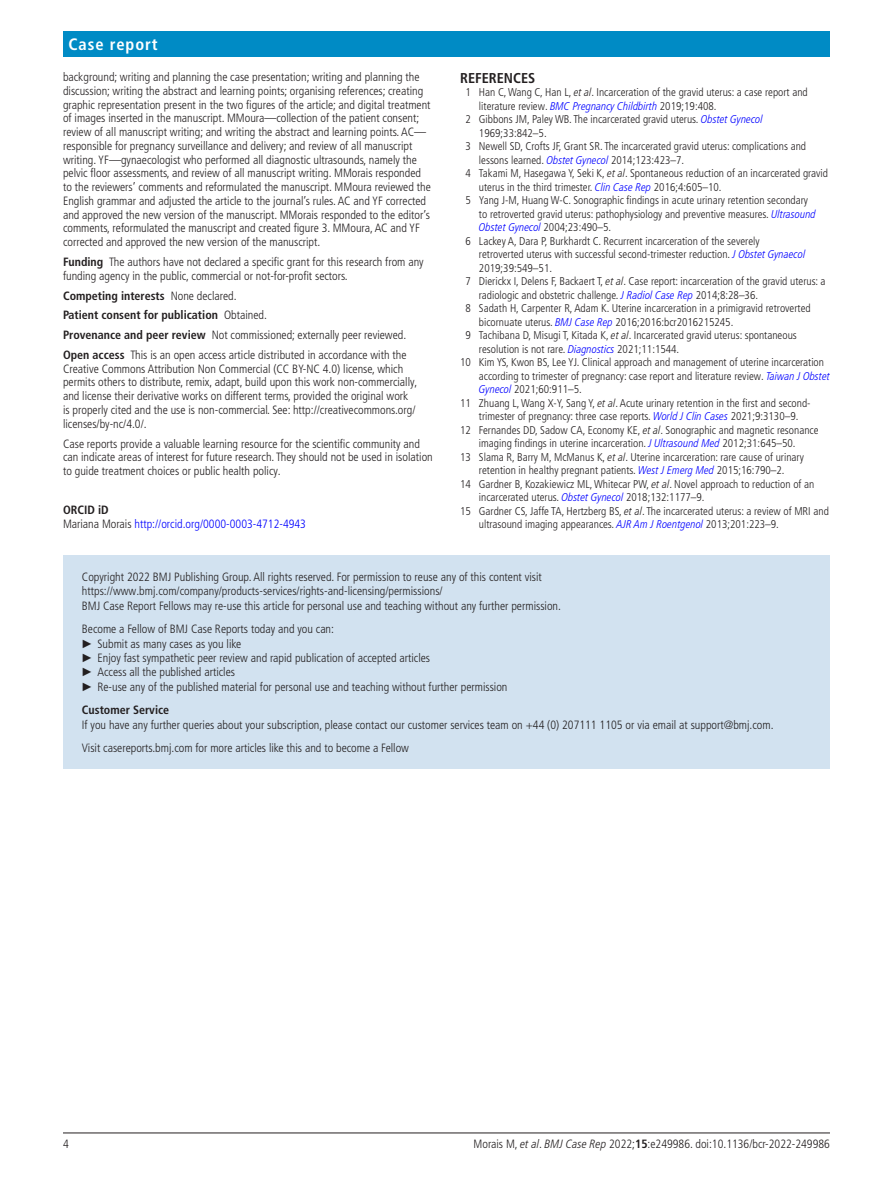
<style>
.page{position:relative;width:893px;height:1191px;background:#fff}
.page>*{position:absolute;margin:0;border:0;box-sizing:border-box;transform-origin:0 0}
.t1{font:700 condensed 16.5px "Frutiger LT Pro";letter-spacing:.055em;color:#fff}
.t2{font:700 condensed 14.25px "Frutiger LT Std";color:#231f20}
.t3{font:300 condensed 12px/13.8px "Frutiger LT Pro";color:#231f20}
.t4{font:300 condensed 12px/13.8px "Frutiger LT Pro";color:#00f}
.t5{font:700 condensed 12px "Frutiger LT Pro";color:#231f20}
.t6{font:300 condensed 11.25px "Frutiger LT Pro";color:#231f20}
.s1{font-weight:700}
.s2{font-weight:700;color:#231f20}
.s3{color:#231f20}
.s4{font-style:italic}
.s5{font-style:italic;color:#00f}
.s6{font-family:"Arial";font-weight:400;font-stretch:normal}
</style>
<div class="page">
<hr style="left:63px;top:1132px;width:767px;height:1px;background:#231f20">
<div style="left:63px;top:31px;width:767px;height:25px;background:#008bc5"></div>
<div style="left:63px;top:555px;width:767px;height:213px;background:#d2e2f0"></div>
<h1 class="t1" style="left:69px;top:34px;width:91px">Case report</h1>
<p class="t3" style="left:63px;top:70px;width:369px">background; writing and planning the case presentation; writing and planning the discussion; writing the abstract and learning points; organising references; creating graphic representation present in the two figures of the article; and digital treatment of images inserted in the manuscript. MMoura—collection of the patient consent; review of all manuscript writing; and writing the abstract and learning points. AC— responsible for pregnancy surveillance and delivery; and review of all manuscript writing. YF—gynaecologist who performed all diagnostic ultrasounds, namely the pelvic floor assessments, and review of all manuscript writing. MMorais responded to the reviewers’ comments and reformulated the manuscript. MMoura reviewed the English grammar and adjusted the article to the journal’s rules. AC and YF corrected and approved the new version of the manuscript. MMorais responded to the editor’s comments, reformulated the manuscript and created figure 3. MMoura, AC and YF corrected and approved the new version of the manuscript.</p>
<p class="t3" style="left:63px;top:255px;width:362px"><span class="s1">Funding</span> The authors have not declared a specific grant for this research from any funding agency in the public, commercial or not-for-profit sectors.</p>
<p class="t3" style="left:63px;top:286px;width:345px;line-height:19.8px"><span class="s1">Competing interests</span> None declared.<br><span class="s1">Patient consent for publication</span> Obtained.<br><span class="s1">Provenance and peer review</span> Not commissioned; externally peer reviewed.<br><span class="s1">Open access</span> This is an open access article distributed in accordance with the</p>
<p class="t3" style="left:63px;top:362px;width:356px">Creative Commons Attribution Non Commercial (CC BY-NC 4.0) license, which permits others to distribute, remix, adapt, build upon this work non-commercially, and license their derivative works on different terms, provided the original work is properly cited and the use is non-commercial. See: http://creativecommons.org/ licenses/by-nc/4.0/.</p>
<p class="t3" style="left:63px;top:436px;width:371px">Case reports provide a valuable learning resource for the scientific community and can indicate areas of interest for future research. They should not be used in isolation to guide treatment choices or public health policy.</p>
<p class="t4" style="left:63px;top:503px;width:245px"><span class="s2">ORCID iD<br></span><span class="s3">Mariana Morais</span> http://orcid.org/0000-0003-4712-4943</p>
<p class="t2" style="left:460px;top:69px;width:77px">REFERENCES</p>
<p class="t6" style="left:465px;top:86px;width:344px">1 Han C, Wang C, Han L, <span class="s4">et al</span>. Incarceration of the gravid uterus: a case report and</p>
<p class="t6" style="left:479px;top:99px;width:239px">literature review. <span class="s5">BMC Pregnancy Childbirth</span> 2019;19:408.</p>
<p class="t6" style="left:465px;top:113px;width:299px">2 Gibbons JM, Paley WB. The incarcerated gravid uterus. <span class="s5">Obstet Gynecol</span></p>
<p class="t6" style="left:479px;top:126px;width:69px">1969;33:842–5.</p>
<p class="t6" style="left:465px;top:140px;width:342px">3 Newell SD, Crofts JF, Grant SR. The incarcerated gravid uterus: complications and</p>
<p class="t6" style="left:479px;top:153px;width:207px">lessons learned. <span class="s5">Obstet Gynecol</span> 2014;123:423–7.</p>
<p class="t6" style="left:465px;top:167px;width:364px">4 Takami M, Hasegawa Y, Seki K, <span class="s4">et al</span>. Spontaneous reduction of an incarcerated gravid</p>
<p class="t6" style="left:479px;top:180px;width:244px">uterus in the third trimester. <span class="s5">Clin Case Rep</span> 2016;4:605–10.</p>
<p class="t6" style="left:465px;top:194px;width:344px">5 Yang J-M, Huang W-C. Sonographic findings in acute urinary retention secondary</p>
<p class="t6" style="left:479px;top:207px;width:338px">to retroverted gravid uterus: pathophysiology and preventive measures. <span class="s5">Ultrasound</span></p>
<p class="t6" style="left:479px;top:221px;width:134px"><span class="s5">Obstet Gynecol</span> 2004;23:490–5.</p>
<p class="t6" style="left:465px;top:234px;width:296px">6 Lackey A, Dara P, Burkhardt C. Recurrent incarceration of the severely</p>
<p class="t6" style="left:479px;top:248px;width:328px">retroverted uterus with successful second-trimester reduction. <span class="s5">J Obstet Gynaecol</span></p>
<p class="t6" style="left:479px;top:261px;width:75px">2019;39:549–51.</p>
<p class="t6" style="left:465px;top:275px;width:362px">7 Dierickx I, Delens F, Backaert T, <span class="s4">et al</span>. Case report: incarceration of the gravid uterus: a</p>
<p class="t6" style="left:479px;top:288px;width:281px">radiologic and obstetric challenge. <span class="s5">J Radiol Case Rep</span> 2014;8:28–36.</p>
<p class="t6" style="left:465px;top:302px;width:347px">8 Sadath H, Carpenter R, Adam K. Uterine incarceration in a primigravid retroverted</p>
<p class="t6" style="left:479px;top:315px;width:256px">bicornuate uterus. <span class="s5">BMJ Case Rep</span> 2016;2016:bcr2016215245.</p>
<p class="t6" style="left:465px;top:329px;width:333px">9 Tachibana D, Misugi T, Kitada K, <span class="s4">et al</span>. Incarcerated gravid uterus: spontaneous</p>
<p class="t6" style="left:479px;top:342px;width:202px">resolution is not rare. <span class="s5">Diagnostics</span> 2021;11:1544.</p>
<p class="t6" style="left:460px;top:356px;width:365px">10 Kim YS, Kwon BS, Lee YJ. Clinical approach and management of uterine incarceration</p>
<p class="t6" style="left:479px;top:369px;width:352px">according to trimester of pregnancy: case report and literature review. <span class="s5">Taiwan J Obstet</span></p>
<p class="t6" style="left:479px;top:383px;width:104px"><span class="s5">Gynecol</span> 2021;60:911–5.</p>
<p class="t6" style="left:460px;top:396px;width:352px">11 Zhuang L, Wang X-Y, Sang Y, <span class="s4">et al</span>. Acute urinary retention in the first and second-</p>
<p class="t6" style="left:479px;top:410px;width:321px">trimester of pregnancy: three case reports. <span class="s5">World J Clin Cases</span> 2021;9:3130–9.</p>
<p class="t6" style="left:460px;top:423px;width:360px">12 Fernandes DD, Sadow CA, Economy KE, <span class="s4">et al</span>. Sonographic and magnetic resonance</p>
<p class="t6" style="left:479px;top:437px;width:318px">imaging findings in uterine incarceration. <span class="s5">J Ultrasound Med</span> 2012;31:645–50.</p>
<p class="t6" style="left:460px;top:450px;width:345px">13 Slama R, Barry M, McManus K, <span class="s4">et al</span>. Uterine incarceration: rare cause of urinary</p>
<p class="t6" style="left:479px;top:464px;width:307px">retention in healthy pregnant patients. <span class="s5">West J Emerg Med</span> 2015;16:790–2.</p>
<p class="t6" style="left:460px;top:477px;width:356px">14 Gardner B, Kozakiewicz ML, Whitecar PW, <span class="s4">et al</span>. Novel approach to reduction of an</p>
<p class="t6" style="left:479px;top:491px;width:227px">incarcerated uterus. <span class="s5">Obstet Gynecol</span> 2018;132:1177–9.</p>
<p class="t6" style="left:460px;top:504px;width:370px">15 Gardner CS, Jaffe TA, Hertzberg BS, <span class="s4">et al</span>. The incarcerated uterus: a review of MRI and</p>
<p class="t6" style="left:479px;top:518px;width:302px">ultrasound imaging appearances. <span class="s5">AJR Am J Roentgenol</span> 2013;201:223–9.</p>
<p class="t3" style="left:82px;top:569px;width:481px;line-height:14.4px">Copyright 2022 BMJ Publishing Group. All rights reserved. For permission to reuse any of this content visit https://www.bmj.com/company/products-services/rights-and-licensing/permissions/<br>BMJ Case Report Fellows may re-use this article for personal use and teaching without any further permission.</p>
<p class="t3" style="left:81px;top:622px;width:428px;line-height:14.4px">Become a Fellow of BMJ Case Reports today and you can:<br><span class="s6">►</span> Submit as many cases as you like<br><span class="s6">►</span> Enjoy fast sympathetic peer review and rapid publication of accepted articles<br><span class="s6">►</span> Access all the published articles<br><span class="s6">►</span> Re-use any of the published material for personal use and teaching without further permission</p>
<p class="t5" style="left:82px;top:703px;width:89px">Customer Service</p>
<p class="t3" style="left:82px;top:713px;width:693px;line-height:23.4px">If you have any further queries about your subscription, please contact our customer services team on +44 (0) 207111 1105 or via email at support@bmj.com.<br>Visit casereports.bmj.com for more articles like this and to become a Fellow</p>
<p class="t3" style="left:63px;top:1136px;width:7px">4</p>
<p class="t3" style="left:474px;top:1136px;width:358px">Morais M, <span class="s4">et al</span>. <span class="s4">BMJ Case Rep</span> 2022;<span class="s1">15</span>:e249986. doi:10.1136/bcr-2022-249986</p>
</div>
